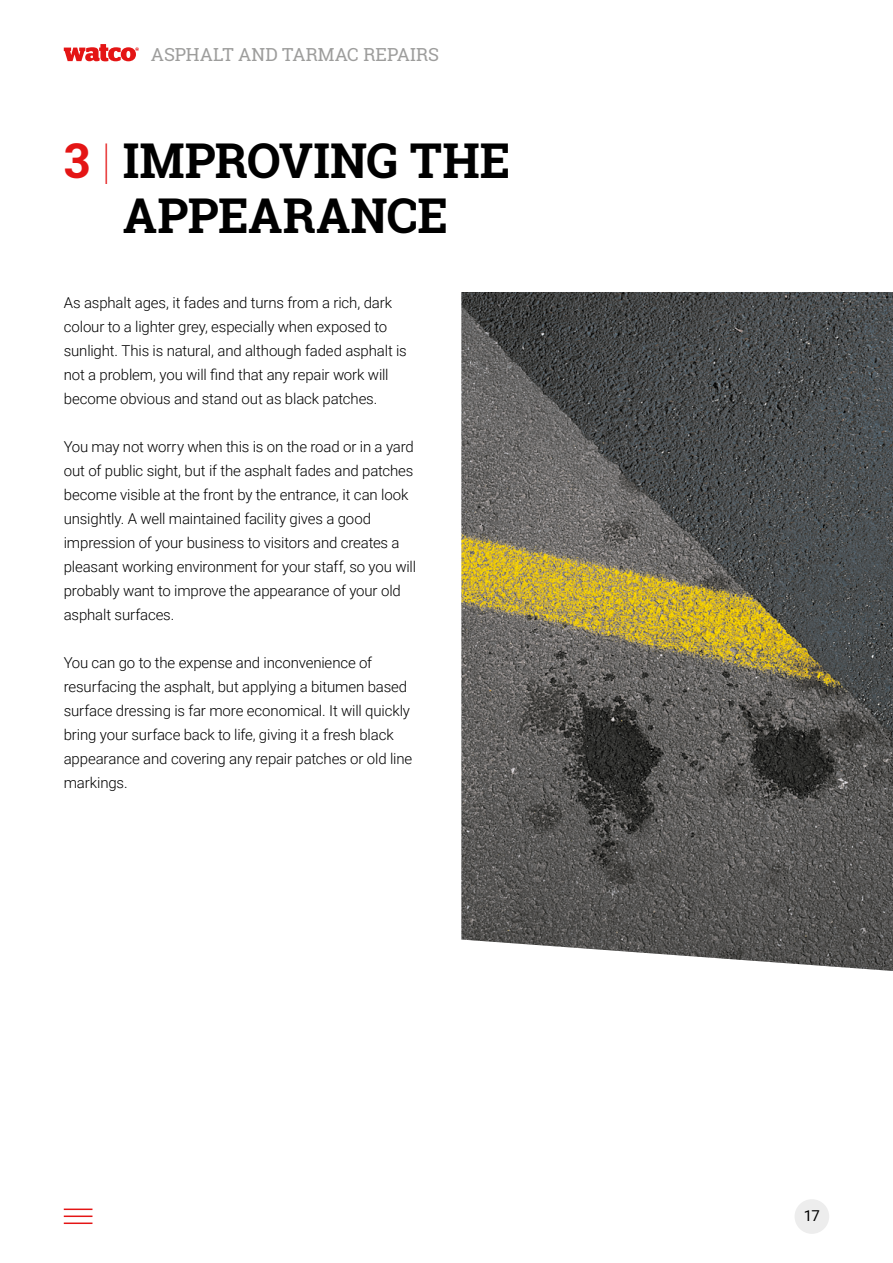
<style>
.page{position:relative;width:893px;height:1263px;background:#fff}
.page>*{position:absolute;margin:0;border:0;box-sizing:border-box;transform-origin:0 0}
.t1{font:700 48px/55.5px "Roboto Slab";letter-spacing:-.005em;color:#000;text-align:center}
.t2{font:18px "Roboto Slab";letter-spacing:.005em;color:#9d9d9c}
.t3{font:300 15px/24px "Roboto";letter-spacing:-.01em;color:#000}
.t4{font:15px "Roboto";color:#000}
.s1{color:#e41515}
.s2{font-family:"Roboto";font-weight:100;color:#e41515}
</style>
<div class="page">
<img style="left:461px;top:292px;width:432px;height:679px">
<svg style="left:64px;top:44px;width:75px;height:17px"></svg>
<hr style="left:64px;top:1222px;width:28px;height:2px;background:#e41515">
<hr style="left:64px;top:1215px;width:28px;height:2px;background:#e41515">
<hr style="left:64px;top:1208px;width:28px;height:2px;background:#e41515">
<div style="left:794px;top:1199px;width:35px;height:35px;background:#ededed;border-radius:50%"></div>
<p class="t2" style="left:151px;top:43px;width:290px">ASPHALT AND TARMAC REPAIRS</p>
<h1 class="t1" style="left:64px;top:132px;width:448px"><span class="s1">3</span> <span class="s2">|</span> IMPROVING THE<br>APPEARANCE</h1>
<p class="t3" style="left:64px;top:290px;width:345px">As asphalt ages, it fades and turns from a rich, dark colour to a lighter grey, especially when exposed to sunlight. This is natural, and although faded asphalt is not a problem, you will find that any repair work will become obvious and stand out as black patches.</p>
<p class="t3" style="left:64px;top:434px;width:354px">You may not worry when this is on the road or in a yard out of public sight, but if the asphalt fades and patches become visible at the front by the entrance, it can look unsightly. A well maintained facility gives a good impression of your business to visitors and creates a pleasant working environment for your staff, so you will probably want to improve the appearance of your old asphalt surfaces.</p>
<p class="t3" style="left:64px;top:650px;width:350px">You can go to the expense and inconvenience of resurfacing the asphalt, but applying a bitumen based surface dressing is far more economical. It will quickly bring your surface back to life, giving it a fresh black appearance and covering any repair patches or old line markings.</p>
<p class="t4" style="left:804px;top:1205px;width:18px">17</p>
</div>
